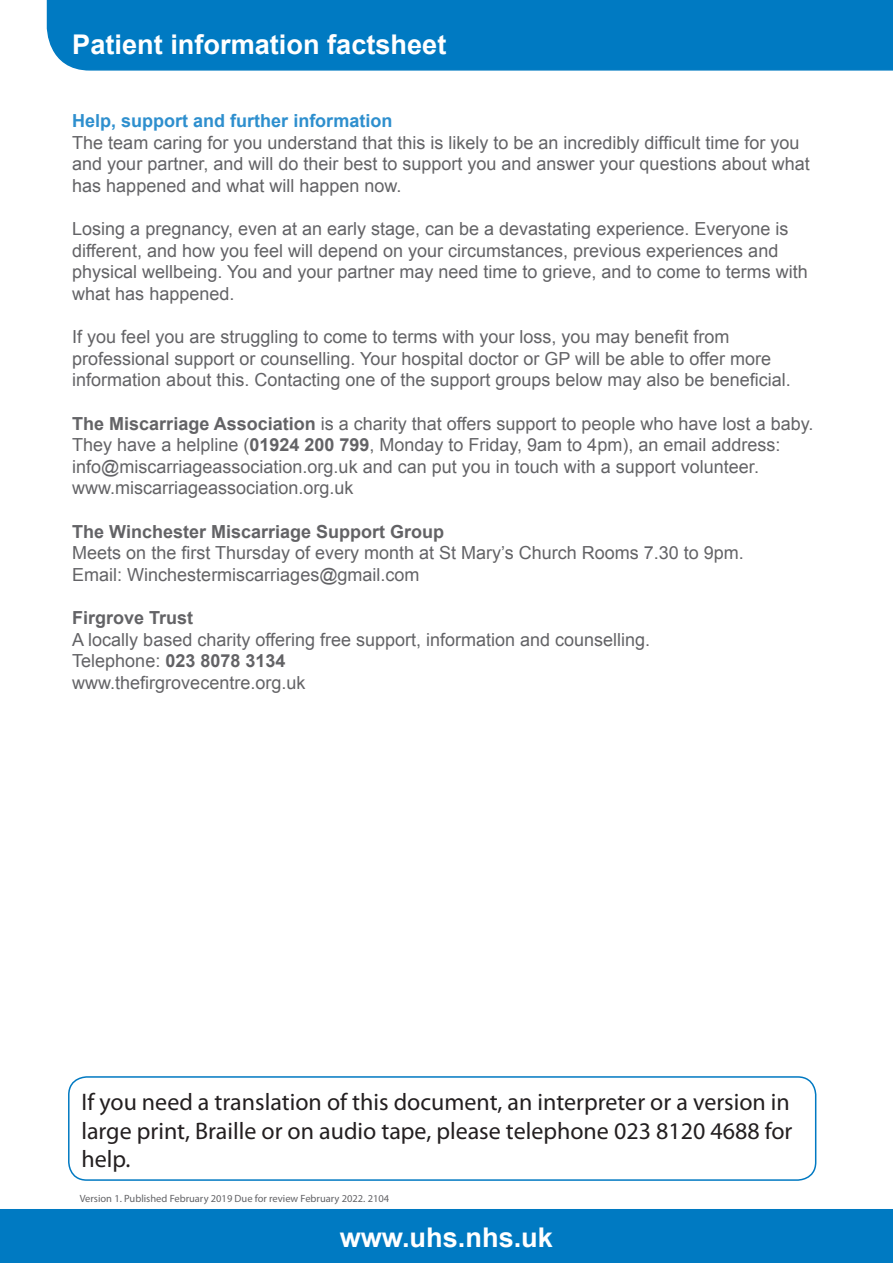
<style>
.page{position:relative;width:893px;height:1263px;background:#fff}
.page>*{position:absolute;margin:0;border:0;box-sizing:border-box;transform-origin:0 0}
.t1{font:700 27.15px "Arial";color:#fff}
.t2{font:24px/28.8px "Myriad Pro";color:#231f20;text-align:justify}
.t3{font:18px/21.6px "Arial";color:#636366}
.t4{font:700 18px "Arial";color:#636366}
.t5{font:700 18px "Arial";color:#2e8fce}
.t6{font:10.5px "Myriad Pro";color:#636366}
.s1{font-weight:700}
.s2{font-weight:400}
</style>
<div class="page">
<div style="left:0;top:1209px;width:893px;height:54px;background:#007ac2"></div>
<div style="left:46px;top:0;width:847px;height:71px;background:#007ac2"></div>
<div style="left:68px;top:1076px;width:748px;height:105px;border:2px solid #0079c2;border-radius:18px"></div>
<p class="t1" style="left:72px;top:26px;width:376px">Patient information factsheet</p>
<p class="t5" style="left:72px;top:109px;width:322px">Help, support and further information</p>
<p class="t3" style="left:72px;top:132px;width:739px">The team caring for you understand that this is likely to be an incredibly difficult time for you and your partner, and will do their best to support you and answer your questions about what has happened and what will happen now.</p>
<p class="t3" style="left:72px;top:218px;width:718px">Losing a pregnancy, even at an early stage, can be a devastating experience. Everyone is</p>
<p class="t3" style="left:72px;top:240px;width:737px">different, and how you feel will depend on your circumstances, previous experiences and physical wellbeing. You and your partner may need time to grieve, and to come to terms with what has happened.</p>
<p class="t3" style="left:72px;top:326px;width:659px">If you feel you are struggling to come to terms with your loss, you may benefit from</p>
<p class="t3" style="left:72px;top:348px;width:700px">professional support or counselling. Your hospital doctor or GP will be able to offer more</p>
<p class="t3" style="left:72px;top:369px;width:720px">information about this. Contacting one of the support groups below may also be beneficial.</p>
<p class="t3" style="left:72px;top:413px;width:743px"><span class="s1">The Miscarriage Association</span> is a charity that offers support to people who have lost a baby.<br>They have a helpline (<span class="s1">01924 200 799</span>, Monday to Friday, 9am to 4pm), an email address: info@miscarriageassociation.org.uk and can put you in touch with a support volunteer.</p>
<p class="t3" style="left:72px;top:477px;width:283px">www.miscarriageassociation.org.uk</p>
<p class="t4" style="left:72px;top:519px;width:373px">The Winchester Miscarriage Support Group</p>
<p class="t3" style="left:72px;top:542px;width:673px">Meets on the first Thursday of every month at St Mary’s Church Rooms 7.30 to 9pm.</p>
<p class="t3" style="left:72px;top:564px;width:349px">Email: Winchestermiscarriages@gmail.com</p>
<p class="t4" style="left:72px;top:606px;width:123px">Firgrove Trust</p>
<p class="t3" style="left:72px;top:629px;width:579px">A locally based charity offering free support, information and counselling.</p>
<p class="t4" style="left:72px;top:649px;width:215px"><span class="s2">Telephone:</span> 023 8078 3134</p>
<p class="t3" style="left:72px;top:672px;width:235px">www.thefirgrovecentre.org.uk</p>
<p class="t2" style="left:81px;top:1087px;width:713px">If you need a translation of this document, an interpreter or a version in large print, Braille or on audio tape, please telephone 023 8120 4688 for help.</p>
<p class="t6" style="left:80px;top:1192px;width:311px">Version 1. Published February 2019 Due for review February 2022. 2104</p>
<p class="t1" style="left:340px;top:1219px;width:215px">www.uhs.nhs.uk</p>
</div>
